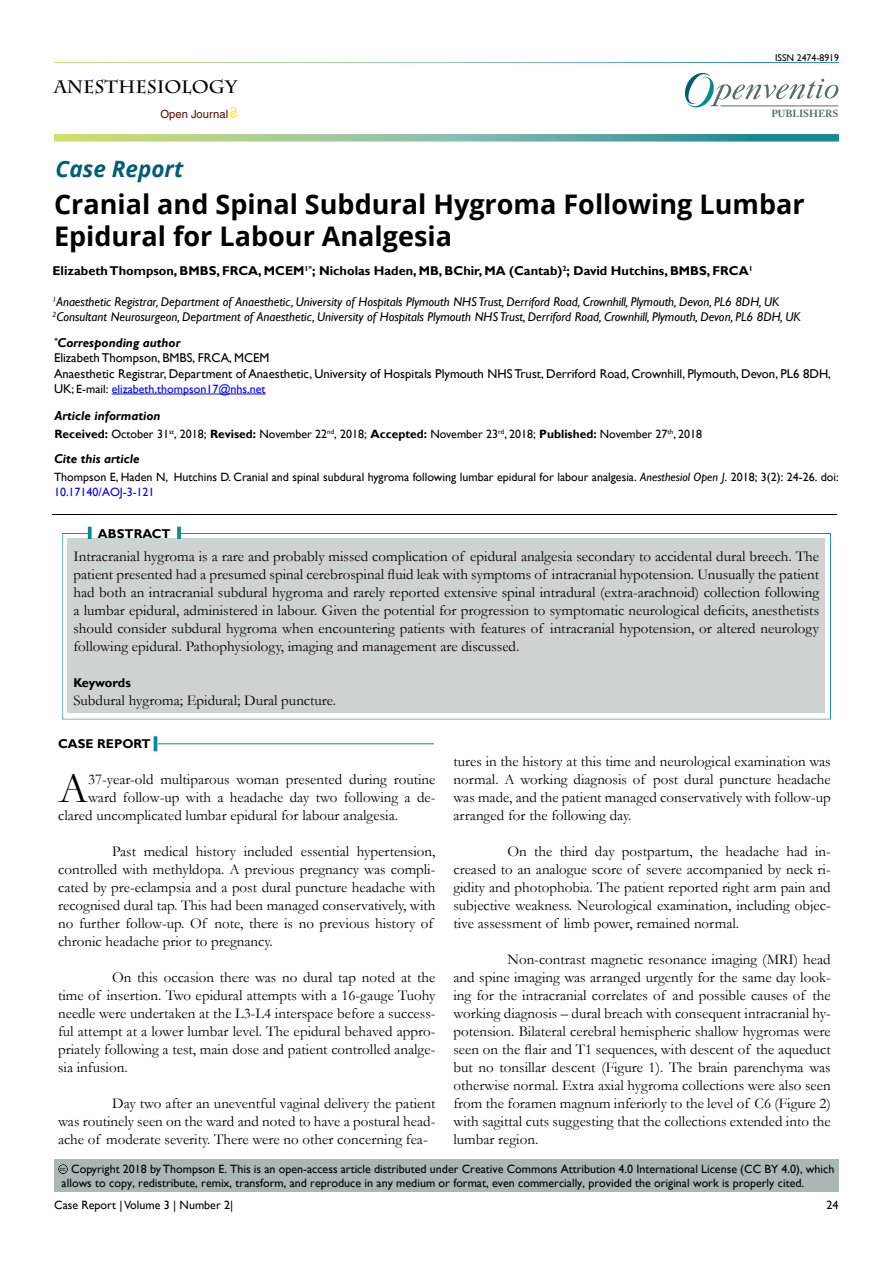
<style>
.page{position:relative;width:893px;height:1263px;background:#fff}
.page>*{position:absolute;margin:0;border:0;box-sizing:border-box;transform-origin:0 0}
.t1{font:43.8px "Garamond";color:#000}
.t2{font:700 27px/32.4px "Open Sans";color:#000101}
.t3{font:italic 700 22.5px "Open Sans";color:#015d76}
.t4{font:700 18px "Charlemagne Std";color:#000}
.t5{font:15px/18px "Garamond";color:#000;text-align:justify}
.t6{font:italic 12.75px/15.3px "Gill Sans";color:#000101}
.t7{font:12.75px/15.3px "Gill Sans";color:#000101}
.t8{font:700 12.75px "Gill Sans";color:#000101}
.t9{font:700 12.75px "Gill Sans";color:#000}
.t10{font:italic 700 12.75px "Gill Sans";color:#000101}
.t11{font:italic 700 12.75px "Gill Sans";color:#000}
.t12{font:12px/14.4px "Gill Sans";color:#000}
.t13{font:12px/15px "Gill Sans";color:#000101}
.t14{font:12px "Gill Sans";color:#0000fa}
.t15{font:11.25px "Helvetica LT Std";color:#580b05}
.t16{font:700 10.2px "Adobe Caslon Pro";color:#566d65}
.t17{font:9.75px "Gill Sans";color:#0a0000}
.t18{font:5.7px "Arial";color:#000}
.s1{font-weight:700;font-style:italic}
.s2{font-size:12.75px;color:#000101}
.s3{color:#000101}
.s4{font-weight:700}
.s5{color:#000}
.s6{font-style:italic}
.s7{color:#0000fa}
</style>
<div class="page">
<svg style="left:685px;top:73px;width:153px;height:35px"></svg>
<hr style="left:720px;top:106px;width:118px;height:1px;background:#566d65">
<svg style="left:54px;top:134px;width:785px;height:8px"></svg>
<svg style="left:230px;top:106px;width:6px;height:11px"></svg>
<hr style="left:112px;top:394px;width:153px;height:1px;background:#0000fa">
<div style="left:40px;top:504px;width:810px;height:13px;background:#f9f2f3;opacity:.75"></div>
<div style="left:54px;top:1159px;width:785px;height:33px;background:#aab7b5"></div>
<div style="left:45px;top:1151px;width:38px;height:24px;background:#f9f2f3;opacity:.75"></div>
<div style="left:50px;top:522px;width:794px;height:198px;background:#f9f2f3;opacity:.75"></div>
<svg style="left:88px;top:527px;width:4px;height:12px"></svg>
<svg style="left:177px;top:527px;width:4px;height:12px"></svg>
<hr style="left:158px;top:743px;width:276px;height:1px;background:#0a8b93">
<hr style="left:154px;top:736px;width:3px;height:15px;background:#0a8b93">
<p class="t4" style="left:54px;top:77px;width:184px">ANESTHESIOLOGY</p>
<p class="t15" style="left:160px;top:108px;width:69px">Open Journal</p>
<h3 class="t3" style="left:56px;top:153px;width:129px">Case Report</h3>
<p class="t17" style="left:775px;top:52px;width:65px">ISSN 2474-8919</p>
<p class="t16" style="left:771px;top:108px;width:69px">PUBLISHERS</p>
<h2 class="t2" style="left:54px;top:187px;width:752px">Cranial and Spinal Subdural Hygroma Following Lumbar<br>Epidural for Labour Analgesia</h2>
<p class="t8" style="left:52px;top:263px;width:702px">Elizabeth Thompson, BMBS, FRCA, MCEM<sup>1*</sup>; Nicholas Haden, MB, BChir, MA (Cantab)<sup>2</sup>; David Hutchins, BMBS, FRCA<sup>1</sup></p>
<p class="t6" style="left:52px;top:294px;width:750px"><sup>1</sup>Anaesthetic Registrar, Department of Anaesthetic, University of Hospitals Plymouth NHS Trust, Derriford Road, Crownhill, Plymouth, Devon, PL6 8DH, UK<br><sup>2</sup>Consultant Neurosurgeon, Department of Anaesthetic, University of Hospitals Plymouth NHS Trust, Derriford Road, Crownhill, Plymouth, Devon, PL6 8DH, UK</p>
<p class="t7" style="left:54px;top:335px;width:779px"><sup>*</sup><span class="s1">Corresponding author<br></span>Elizabeth Thompson, BMBS, FRCA, MCEM<br>Anaesthetic Registrar, Department of Anaesthetic, University of Hospitals Plymouth NHS Trust, Derriford Road, Crownhill, Plymouth, Devon, PL6 8DH,</p>
<p class="t14" style="left:54px;top:382px;width:213px"><span class="s2">UK</span><span class="s3">; E-mail:</span> elizabeth.thompson17@nhs.net</p>
<p class="t10" style="left:54px;top:408px;width:108px">Article information</p>
<p class="t13" style="left:54px;top:427px;width:649px"><span class="s4">Received:</span> October 31<sup>st</sup>, 2018; <span class="s4">Revised:</span> <span class="s5">November</span> 22<sup>nd</sup>, 2018; <span class="s4">Accepted:</span> <span class="s5">November</span> 23<sup>rd</sup>, 2018; <span class="s4">Published:</span> <span class="s5">November</span> 27<sup>th</sup>, 2018</p>
<p class="t11" style="left:54px;top:451px;width:87px">Cite this article</p>
<p class="t13" style="left:54px;top:469px;width:786px">Thompson E, Haden N, Hutchins D. Cranial and spinal subdural hygroma following lumbar epidural for labour analgesia. <span class="s6">Anesthesiol Open J</span>. 2018; 3(2): 24-26. doi:<br><span class="s7">10.17140/AOJ-3-121</span></p>
<p class="t9" style="left:98px;top:526px;width:74px">ABSTRACT</p>
<p class="t5" style="left:73px;top:546px;width:747px">Intracranial hygroma is a rare and probably missed complication of epidural analgesia secondary to accidental dural breech. The patient presented had a presumed spinal cerebrospinal fluid leak with symptoms of intracranial hypotension. Unusually the patient had both an intracranial subdural hygroma and rarely reported extensive spinal intradural (extra-arachnoid) collection following a lumbar epidural, administered in labour. Given the potential for progression to symptomatic neurological deficits, anesthetists should consider subdural hygroma when encountering patients with features of intracranial hypotension, or altered neurology following epidural. Pathophysiology, imaging and management are discussed.</p>
<p class="t9" style="left:73px;top:675px;width:59px">Keywords</p>
<p class="t5" style="left:73px;top:690px;width:264px">Subdural hygroma; Epidural; Dural puncture.</p>
<p class="t9" style="left:58px;top:736px;width:94px">CASE REPORT</p>
<h1 class="t1" style="left:58px;top:758px;width:31px">A</h1>
<p class="t5" style="left:88px;top:769px;width:349px">37-year-old multiparous woman presented during routine</p>
<p class="t5" style="left:88px;top:787px;width:349px">ward follow-up with a headache day two following a de-</p>
<p class="t5" style="left:58px;top:805px;width:341px">clared uncomplicated lumbar epidural for labour analgesia.</p>
<p class="t5" style="left:58px;top:841px;width:379px;text-align:left;text-indent:54px">Past medical history included essential hypertension, controlled with methyldopa. A previous pregnancy was compli&shy;cated by pre-eclampsia and a post dural puncture headache with recognised dural tap. This had been managed conservatively, with no further follow-up. Of note, there is no previous history of chronic headache prior to pregnancy.</p>
<p class="t5" style="left:58px;top:967px;width:379px;text-indent:54px">On this occasion there was no dural tap noted at the time of insertion. Two epidural attempts with a 16-gauge Tuohy needle were undertaken at the L3-L4 interspace before a success&shy;ful attempt at a lower lumbar level. The epidural behaved appro&shy;priately following a test, main dose and patient controlled analge&shy;sia infusion.</p>
<p class="t5" style="left:58px;top:1093px;width:379px;text-indent:54px">Day two after an uneventful vaginal delivery the patient was routinely seen on the ward and noted to have a postural head&shy;ache of moderate severity. There were no other concerning fea-</p>
<p class="t5" style="left:453px;top:751px;width:379px">tures in the history at this time and neurological examination was normal. A working diagnosis of post dural puncture headache was made, and the patient managed conservatively with follow-up arranged for the following day.</p>
<p class="t5" style="left:453px;top:841px;width:379px;text-indent:54px">On the third day postpartum, the headache had in&shy;creased to an analogue score of severe accompanied by neck ri&shy;gidity and photophobia. The patient reported right arm pain and subjective weakness. Neurological examination, including objec&shy;tive assessment of limb power, remained normal.</p>
<p class="t5" style="left:453px;top:949px;width:379px;text-indent:54px">Non-contrast magnetic resonance imaging (MRI) head and spine imaging was arranged urgently for the same day look&shy;ing for the intracranial correlates of and possible causes of the working diagnosis – dural breach with consequent intracranial hy&shy;potension. Bilateral cerebral hemispheric shallow hygromas were seen on the flair and T1 sequences, with descent of the aqueduct but no tonsillar descent (Figure 1). The brain parenchyma was otherwise normal. Extra axial hygroma collections were also seen from the foramen magnum inferiorly to the level of C6 (Figure 2) with sagittal cuts suggesting that the collections extended into the lumbar region.</p>
<p class="t12" style="left:62px;top:1162px;width:774px;text-indent:10px">Copyright 2018 by <span class="s3">Thompson E</span>. This is an open-access article distributed under Creative Commons Attribution 4.0 International License (CC BY 4.0), which allows to copy, redistribute, remix, transform, and reproduce in any medium or format, even commercially, provided the original work is properly cited.</p>
<p class="t18" style="left:60px;top:1165px;width:7px">cc</p>
<p class="t12" style="left:54px;top:1198px;width:180px">Case Report | Volume 3 | Number 2|</p>
<p class="t12" style="left:827px;top:1198px;width:13px">24</p>
</div>
